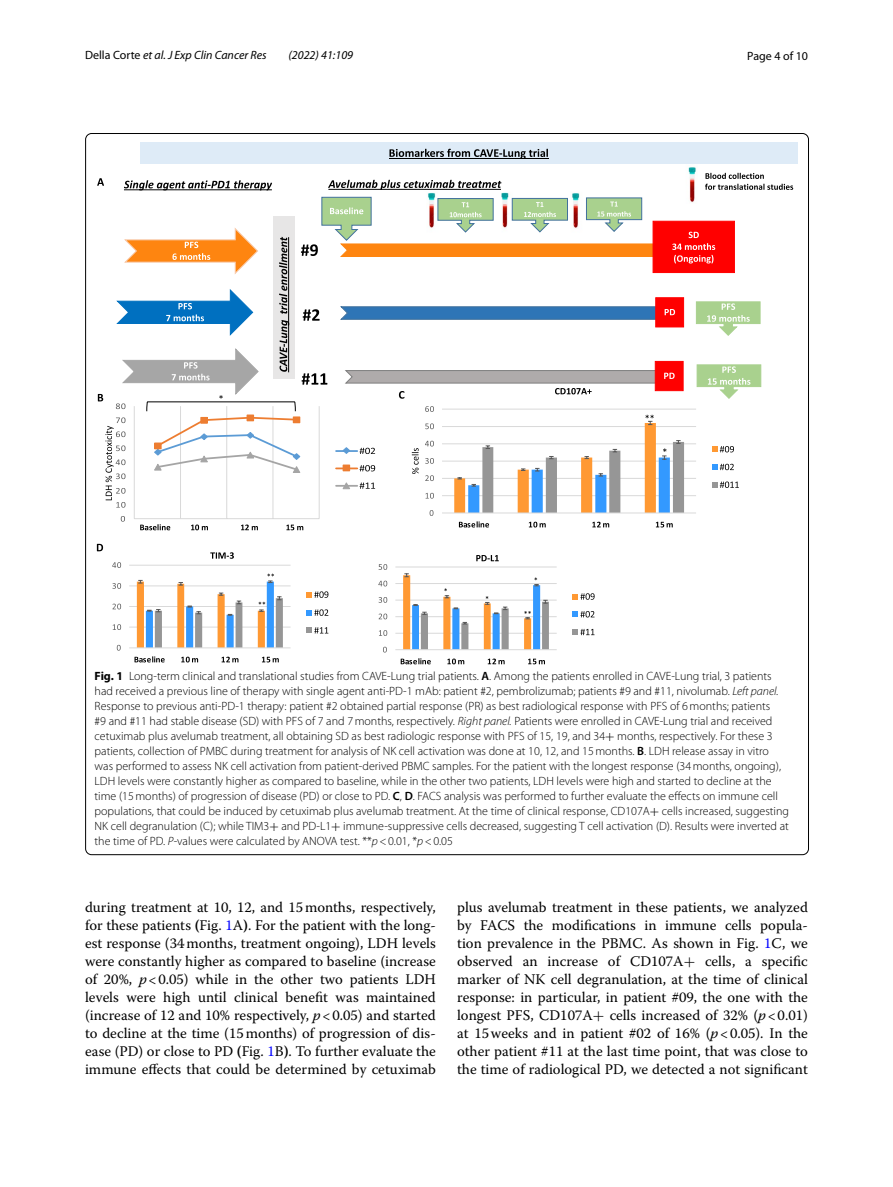
<style>
.page{position:relative;width:893px;height:1187px;background:#fff}
.page>*{position:absolute;margin:0;border:0;box-sizing:border-box;transform-origin:0 0}
.t1{font:14.7px/18px "Warnock Pro";color:#000;text-align:justify}
.t2{font:300 12px/15px "Myriad Pro";color:#000}
.t3{font:italic 12px "Myriad Pro";color:#000}
.t4{font:12px "Myriad Pro";color:#000}
.s1{font-style:normal}
.s2{font-weight:700}
.s3{font-weight:600}
.s4{font-style:italic}
.s5{font-family:"MTSY";font-weight:400}
.s6{color:#00f}
.s7{font-family:"MTSY"}
</style>
<div class="page">
<img style="left:428px;top:167px;width:268px;height:29px">
<svg style="left:97px;top:544px;width:6px;height:7px"></svg>
<div style="left:140px;top:142px;width:657px;height:22px;background:#deebf7"></div>
<hr style="left:389px;top:158px;width:160px;height:1px;background:#000">
<svg style="left:389px;top:149px;width:159px;height:9px"></svg>
<hr style="left:129px;top:626px;width:162px;height:1px;background:#d9d9d9">
<hr style="left:129px;top:606px;width:162px;height:1px;background:#d9d9d9">
<hr style="left:129px;top:585px;width:162px;height:1px;background:#d9d9d9">
<hr style="left:129px;top:565px;width:162px;height:1px;background:#d9d9d9">
<hr style="left:129px;top:647px;width:162px;height:1px;background:#d9d9d9">
<svg style="left:117px;top:644px;width:4px;height:6px"></svg>
<svg style="left:113px;top:624px;width:8px;height:6px"></svg>
<svg style="left:112px;top:603px;width:9px;height:6px"></svg>
<svg style="left:112px;top:583px;width:9px;height:5px"></svg>
<svg style="left:112px;top:562px;width:9px;height:6px"></svg>
<svg style="left:135px;top:656px;width:30px;height:6px"></svg>
<svg style="left:181px;top:656px;width:17px;height:6px"></svg>
<svg style="left:222px;top:656px;width:16px;height:6px"></svg>
<svg style="left:262px;top:656px;width:17px;height:6px"></svg>
<svg style="left:210px;top:552px;width:24px;height:6px"></svg>
<svg style="left:306px;top:591px;width:22px;height:6px"></svg>
<svg style="left:306px;top:609px;width:22px;height:6px"></svg>
<svg style="left:306px;top:627px;width:22px;height:6px"></svg>
<svg style="left:137px;top:573px;width:146px;height:74px"></svg>
<hr style="left:395px;top:633px;width:162px;height:1px;background:#d9d9d9">
<hr style="left:395px;top:616px;width:162px;height:1px;background:#d9d9d9">
<hr style="left:395px;top:599px;width:162px;height:1px;background:#d9d9d9">
<hr style="left:395px;top:583px;width:162px;height:1px;background:#d9d9d9">
<hr style="left:395px;top:566px;width:162px;height:1px;background:#d9d9d9">
<hr style="left:395px;top:649px;width:162px;height:1px;background:#d9d9d9">
<svg style="left:383px;top:646px;width:4px;height:6px"></svg>
<svg style="left:379px;top:630px;width:8px;height:6px"></svg>
<svg style="left:379px;top:613px;width:8px;height:6px"></svg>
<svg style="left:379px;top:597px;width:8px;height:5px"></svg>
<svg style="left:378px;top:580px;width:9px;height:6px"></svg>
<svg style="left:379px;top:564px;width:8px;height:6px"></svg>
<svg style="left:401px;top:658px;width:30px;height:6px"></svg>
<svg style="left:447px;top:658px;width:17px;height:6px"></svg>
<svg style="left:488px;top:658px;width:17px;height:6px"></svg>
<svg style="left:528px;top:658px;width:17px;height:6px"></svg>
<svg style="left:476px;top:555px;width:23px;height:6px"></svg>
<svg style="left:572px;top:593px;width:23px;height:6px"></svg>
<svg style="left:572px;top:611px;width:23px;height:6px"></svg>
<svg style="left:572px;top:629px;width:23px;height:6px"></svg>
<svg style="left:328px;top:180px;width:173px;height:10px"></svg>
<svg style="left:124px;top:180px;width:148px;height:10px"></svg>
<svg style="left:97px;top:178px;width:7px;height:8px"></svg>
<svg style="left:403px;top:573px;width:146px;height:76px"></svg>
<svg style="left:98px;top:196px;width:664px;height:334px"></svg>
<svg style="left:705px;top:173px;width:88px;height:17px"></svg>
<p class="t3" style="left:85px;top:48px;width:183px"><span class="s1">Della Corte</span> et al. J Exp Clin Cancer Res</p>
<p class="t3" style="left:288px;top:48px;width:66px">(2022) 41:109</p>
<p class="t4" style="left:747px;top:48px;width:62px">Page 4 of 10</p>
<p class="t2" style="left:95px;top:668px;width:696px"><span class="s2">Fig. 1</span> Long-term clinical and translational studies from CAVE-Lung trial patients. <span class="s3">A</span>. Among the patients enrolled in CAVE-Lung trial, 3 patients had received a previous line of therapy with single agent anti-PD-1 mAb: patient #2, pembrolizumab; patients #9 and #11, nivolumab. <span class="s4">Left panel.<br></span>Response to previous anti-PD-1 therapy: patient #2 obtained partial response (PR) as best radiological response with PFS of 6months; patients<br>#9 and #11 had stable disease (SD) with PFS of 7 and 7months, respectively. <span class="s4">Right panel.</span> Patients were enrolled in CAVE-Lung trial and received cetuximab plus avelumab treatment, all obtaining SD as best radiologic response with PFS of 15, 19, and 34<span class="s5">+</span> months, respectively. For these 3 patients, collection of PMBC during treatment for analysis of NK cell activation was done at 10, 12, and 15months. <span class="s3">B</span>. LDH release assay in vitro was performed to assess NK cell activation from patient-derived PBMC samples. For the patient with the longest response (34months, ongoing), LDH levels were constantly higher as compared to baseline, while in the other two patients, LDH levels were high and started to decline at the time (15months) of progression of disease (PD) or close to PD. <span class="s3">C</span>, <span class="s3">D</span>. FACS analysis was performed to further evaluate the effects on immune cell populations, that could be induced by cetuximab plus avelumab treatment. At the time of clinical response, CD107A<span class="s5">+</span> cells increased, suggesting NK cell degranulation (C); while TIM3<span class="s5">+</span> and PD-L1<span class="s5">+</span> immune-suppressive cells decreased, suggesting T cell activation (D). Results were inverted at the time of PD. <span class="s4">P</span>-values were calculated by ANOVA test. **<span class="s4">p</span>&lt;0.01, *<span class="s4">p</span>&lt;0.05</p>
<p class="t1" style="left:85px;top:897px;width:352px">during treatment at 10, 12, and 15months, respectively, for these patients <span class="s2">(</span>Fig. <span class="s6">1</span>A<span class="s2">)</span>. For the patient with the long&shy;est response (34months, treatment ongoing), LDH levels were constantly higher as compared to baseline (increase of 20%, <span class="s4">p</span>&lt;0.05) while in the other two patients LDH levels were high until clinical benefit was maintained (increase of 12 and 10% respectively, <span class="s4">p</span>&lt;0.05) and started to decline at the time (15months) of progression of dis&shy;ease (PD) or close to PD <span class="s2">(</span>Fig. <span class="s6">1</span>B<span class="s2">)</span>. To further evaluate the immune effects that could be determined by cetuximab</p>
<p class="t1" style="left:457px;top:897px;width:352px">plus avelumab treatment in these patients, we analyzed by FACS the modifications in immune cells popula&shy;tion prevalence in the PBMC. As shown in Fig. <span class="s6">1</span>C, we observed an increase of CD107A<span class="s7">+</span> cells, a specific marker of NK cell degranulation, at the time of clinical response: in particular, in patient #09, the one with the longest PFS, CD107A<span class="s7">+</span> cells increased of 32% (<span class="s4">p</span>&lt;0.01) at 15weeks and in patient #02 of 16% (<span class="s4">p</span>&lt;0.05). In the other patient #11 at the last time point, that was close to the time of radiological PD, we detected a not significant</p>
</div>
